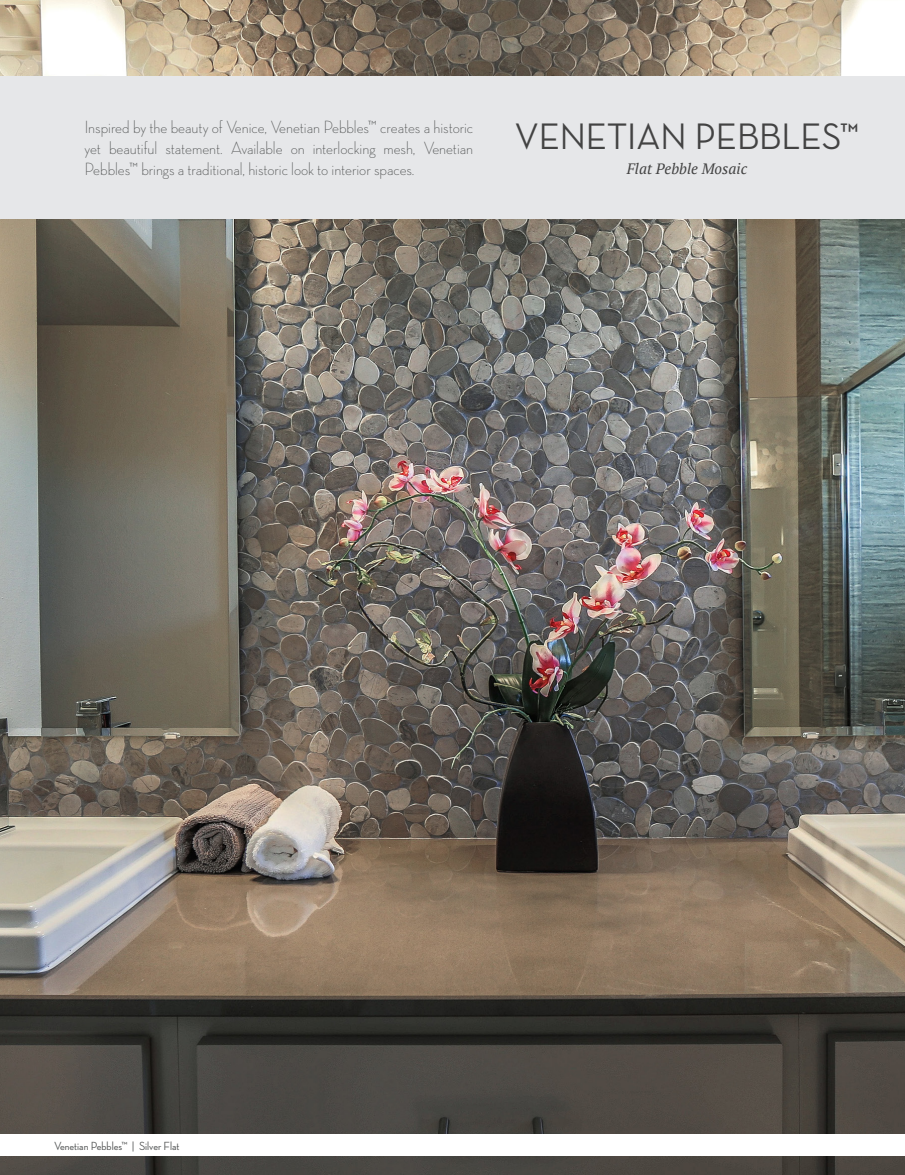
<style>
.page{position:relative;width:905px;height:1175px;background:#fff}
.page>*{position:absolute;margin:0;border:0;box-sizing:border-box;transform-origin:0 0}
.t1{font:500 37.5px "Neutra Disp";color:#434343}
.t2{font:300 18px/21px "Neutra Disp";letter-spacing:-.005em;color:#545656;text-align:justify}
.t3{font:italic 15px "PT Serif";color:#434343}
.t4{font:500 12px "Neutra Disp";color:#545656}
</style>
<div class="page">
<img style="left:0;top:0;width:904px;height:1174px">
<div style="left:0;top:1134px;width:904px;height:21px;background:#fff"></div>
<div style="left:0;top:76px;width:904px;height:142px;background:#e6e7e9"></div>
<p class="t2" style="left:85px;top:117px;width:390px">Inspired by the beauty of Venice, Venetian Pebbles™ creates a historic yet beautiful statement. Available on interlocking mesh, Venetian Pebbles™ brings a traditional, historic look to interior spaces.</p>
<p class="t1" style="left:514px;top:116px;width:346px">VENETIAN PEBBLES™</p>
<p class="t3" style="left:626px;top:159px;width:122px">Flat Pebble Mosaic</p>
<p class="t4" style="left:54px;top:1139px;width:127px">Venetian Pebbles™ | Silver Flat</p>
</div>
